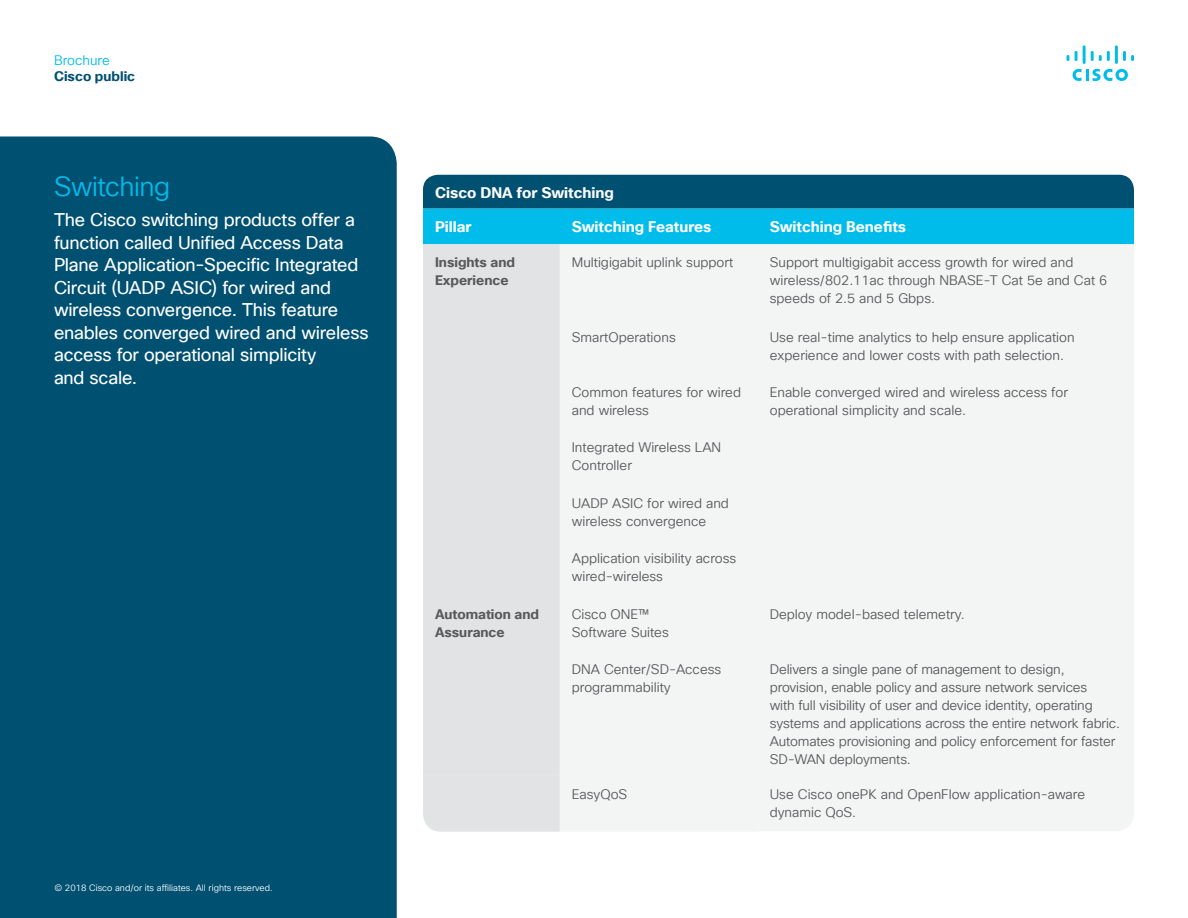
<style>
.page{position:relative;width:1188px;height:918px;background:#fff}
.page>*{position:absolute;margin:0;border:0;box-sizing:border-box;transform-origin:0 0}
.t1{font:27px "Cisco Sans TT Light";letter-spacing:-.015em;color:#00bceb}
.t2{font:18px/22.5px "Cisco Sans TT";letter-spacing:-.015em;color:#fff}
.t3{font:700 15px "Cisco Sans TT";color:#fff}
.t4{font:13.5px/18px "Cisco Sans TT Light";color:#58595b}
.t5{font:700 13.5px/18px "Cisco Sans TT";color:#58595b}
.t6{font:700 13.5px "Cisco Sans TT";color:#005072}
.t7{font:13.5px "Cisco Sans TT Light";color:#00bceb}
.t8{font:9px "Cisco Sans TT Light";color:#fff}
</style>
<div class="page">
<svg style="left:1073px;top:69px;width:55px;height:12px"></svg>
<svg style="left:1067px;top:55px;width:2px;height:6px"></svg>
<svg style="left:1075px;top:51px;width:3px;height:10px"></svg>
<hr style="left:1083px;top:45px;width:3px;height:19px;background:#00bceb">
<svg style="left:1091px;top:51px;width:19px;height:10px"></svg>
<hr style="left:1115px;top:45px;width:3px;height:19px;background:#00bceb">
<svg style="left:1123px;top:51px;width:11px;height:10px"></svg>
<div style="left:423px;top:244px;width:137px;height:532px;background:#e2e3e4"></div>
<div style="left:560px;top:244px;width:574px;height:587px;background:#f3f4f4"></div>
<svg style="left:423px;top:175px;width:711px;height:69px;background:#0188b0"></svg>
<div style="left:423px;top:776px;width:137px;height:56px;background:#e2e3e4"></div>
<div style="left:758px;top:776px;width:376px;height:55px;background:#f3f4f4"></div>
<div style="left:0;top:136px;width:397px;height:782px;background:#005072"></div>
<p class="t7" style="left:54px;top:51px;width:57px">Brochure</p>
<p class="t6" style="left:54px;top:67px;width:83px">Cisco public</p>
<h1 class="t1" style="left:54px;top:169px;width:118px">Switching</h1>
<p class="t2" style="left:54px;top:209px;width:316px">The Cisco switching products offer a function called Unified Access Data Plane Application-Specific Integrated Circuit (UADP ASIC) for wired and wireless convergence. This feature enables converged wired and wireless access for operational simplicity<br>and scale.</p>
<p class="t8" style="left:54px;top:882px;width:220px">© 2018 Cisco and/or its affiliates. All rights reserved.</p>
<p class="t3" style="left:435px;top:182px;width:181px">Cisco DNA for Switching</p>
<p class="t3" style="left:435px;top:217px;width:38px">Pillar</p>
<p class="t3" style="left:572px;top:217px;width:141px">Switching Features</p>
<p class="t3" style="left:770px;top:217px;width:138px">Switching Benefits</p>
<p class="t5" style="left:435px;top:253px;width:82px">Insights and<br>Experience</p>
<p class="t4" style="left:572px;top:254px;width:163px">Multigigabit uplink support</p>
<p class="t4" style="left:770px;top:254px;width:339px">Support multigigabit access growth for wired and wireless/802.11ac through NBASE-T Cat 5e and Cat 6 speeds of 2.5 and 5 Gbps.</p>
<p class="t4" style="left:572px;top:328px;width:106px">SmartOperations</p>
<p class="t4" style="left:770px;top:328px;width:306px">Use real-time analytics to help ensure application experience and lower costs with path selection.</p>
<p class="t4" style="left:572px;top:384px;width:171px">Common features for wired and wireless</p>
<p class="t4" style="left:770px;top:384px;width:300px">Enable converged wired and wireless access for operational simplicity and scale.</p>
<p class="t4" style="left:572px;top:439px;width:151px">Integrated Wireless LAN<br>Controller</p>
<p class="t4" style="left:572px;top:495px;width:159px">UADP ASIC for wired and wireless convergence</p>
<p class="t4" style="left:572px;top:550px;width:166px">Application visibility across wired-wireless</p>
<p class="t5" style="left:435px;top:605px;width:106px">Automation and<br>Assurance</p>
<p class="t4" style="left:572px;top:605px;width:99px">Cisco ONE™<br>Software Suites</p>
<p class="t4" style="left:770px;top:605px;width:197px">Deploy model-based telemetry.</p>
<p class="t4" style="left:572px;top:661px;width:151px">DNA Center/SD-Access programmability</p>
<p class="t4" style="left:770px;top:661px;width:352px">Delivers a single pane of management to design, provision, enable policy and assure network services<br>with full visibility of user and device identity, operating systems and applications across the entire network fabric.<br>Automates provisioning and policy enforcement for faster SD-WAN deployments.</p>
<p class="t4" style="left:572px;top:785px;width:57px">EasyQoS</p>
<p class="t4" style="left:770px;top:785px;width:317px">Use Cisco onePK and OpenFlow application-aware dynamic QoS.</p>
</div>
